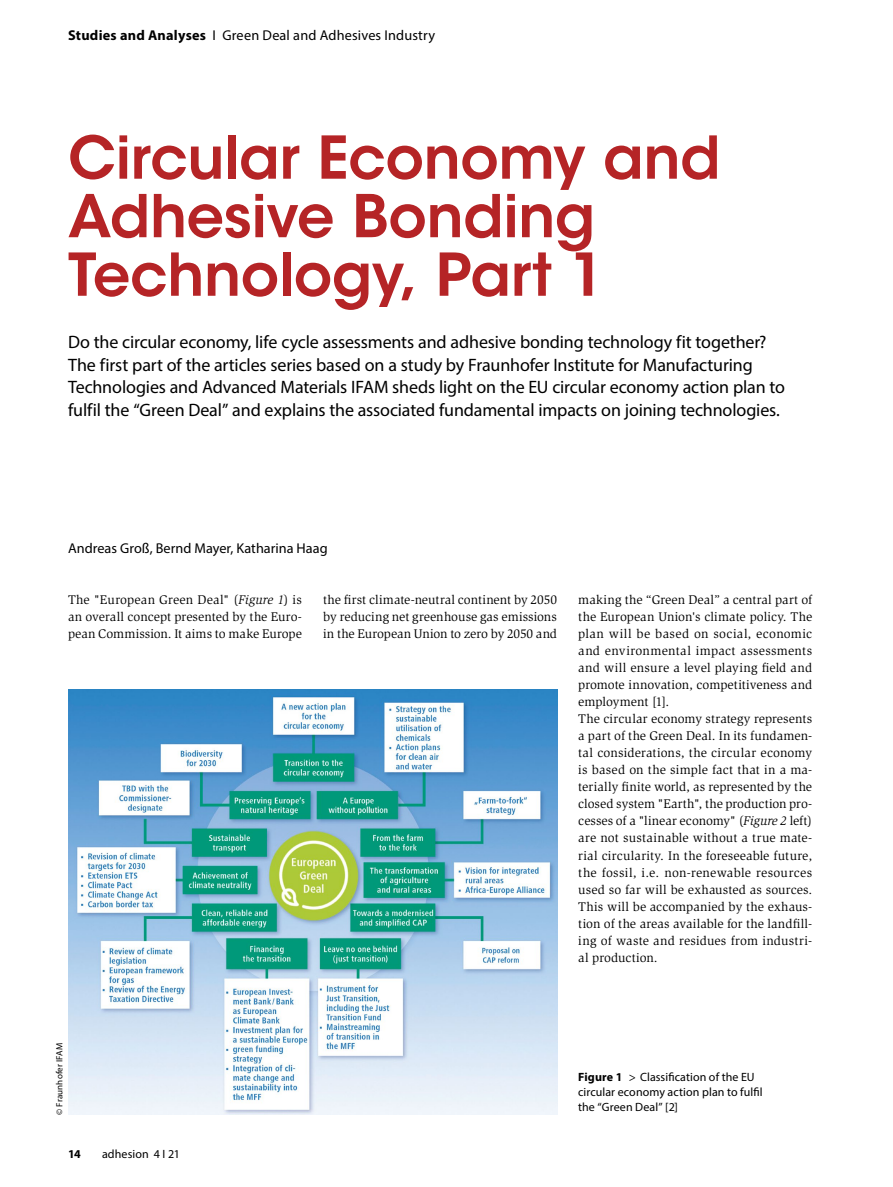
<style>
.page{position:relative;width:893px;height:1187px;background:#fff}
.page>*{position:absolute;margin:0;border:0;box-sizing:border-box;transform-origin:0 0}
.Title_2{font:600 58.5px/58.5px "ITC Avant Garde Std";letter-spacing:-.005em;color:#b52426}
.Trailer_2{font:18px/22.5px "Myriad Pro";letter-spacing:-.01em;color:#000}
.Author_Name{font:14.25px "Myriad Pro";letter-spacing:.005em;color:#000}
.Para_x{font:12.9px/17px "Slimbach Std";color:#000;text-align:justify}
.Image_Caption_x{font:12px/15px "Myriad Pro";letter-spacing:.005em;color:#000}
.t1{font:700 12px "Myriad Pro";color:#000}
.Image_Source_x{font:9px "Myriad Pro";letter-spacing:.015em;color:#000}
.s1{font-weight:700}
.s2{font-style:italic}
</style>
<div class="page">
<img style="left:68px;top:689px;width:489px;height:425px">
<p class="Author_Name" style="left:68px;top:27px;width:369px"><span class="s1">Studies and Analyses</span> I Green Deal and Adhesives Industry</p>
<p class="Title_2" style="left:68px;top:128px;width:654px">Circular Economy and<br>Adhesive Bonding<br>Technology, Part 1</p>
<p class="Trailer_2" style="left:68px;top:330px;width:719px">Do the circular economy, life cycle assessments and adhesive bonding technology fit together?<br>The first part of the articles series based on a study by Fraunhofer Institute for Manufacturing Technologies and Advanced Materials IFAM sheds light on the EU circular economy action plan to fulfil the “Green Deal” and explains the associated fundamental impacts on joining technologies.</p>
<p class="Author_Name" style="left:68px;top:539px;width:261px">Andreas Groß, Bernd Mayer, Katharina Haag</p>
<p class="Para_x" style="left:68px;top:591px;width:235px">The "European Green Deal" (<span class="s2">Figure 1</span>) is an overall concept presented by the Euro&shy;pean Commission. It aims to make Europe</p>
<p class="Para_x" style="left:323px;top:591px;width:235px">the first climate-neutral continent by 2050 by reducing net greenhouse gas emissions in the European Union to zero by 2050 and</p>
<p class="Para_x" style="left:578px;top:591px;width:235px">making the “Green Deal” a central part of the European Union's climate policy. The plan will be based on social, economic and environmental impact assessments and will ensure a level playing field and promote innovation, competitiveness and employment [1].</p>
<p class="Para_x" style="left:578px;top:710px;width:235px">The circular economy strategy represents a part of the Green Deal. In its fundamen&shy;tal considerations, the circular economy is based on the simple fact that in a ma&shy;terially finite world, as represented by the closed system "Earth", the production pro&shy;cesses of a "linear economy" (<span class="s2">Figure 2</span> left) are not sustainable without a true mate&shy;rial circularity. In the foreseeable future, the fossil, i.e. non-renewable resources used so far will be exhausted as sources.<br>This will be accompanied by the exhaus&shy;tion of the areas available for the landfill&shy;ing of waste and residues from industri&shy;al production.</p>
<p class="Image_Source_x" style="left:54px;top:1114px;width:74px;rotate:-90deg">© Fraunhofer IFAM</p>
<p class="t1" style="left:68px;top:1145px;width:14px">14</p>
<p class="Image_Caption_x" style="left:102px;top:1145px;width:79px">adhesion 4 I 21</p>
<p class="Image_Caption_x" style="left:578px;top:1068px;width:186px"><span class="s1">Figure 1</span> &gt; Classification of the EU circular economy action plan to fulfil the “Green Deal” [2]</p>
</div>
